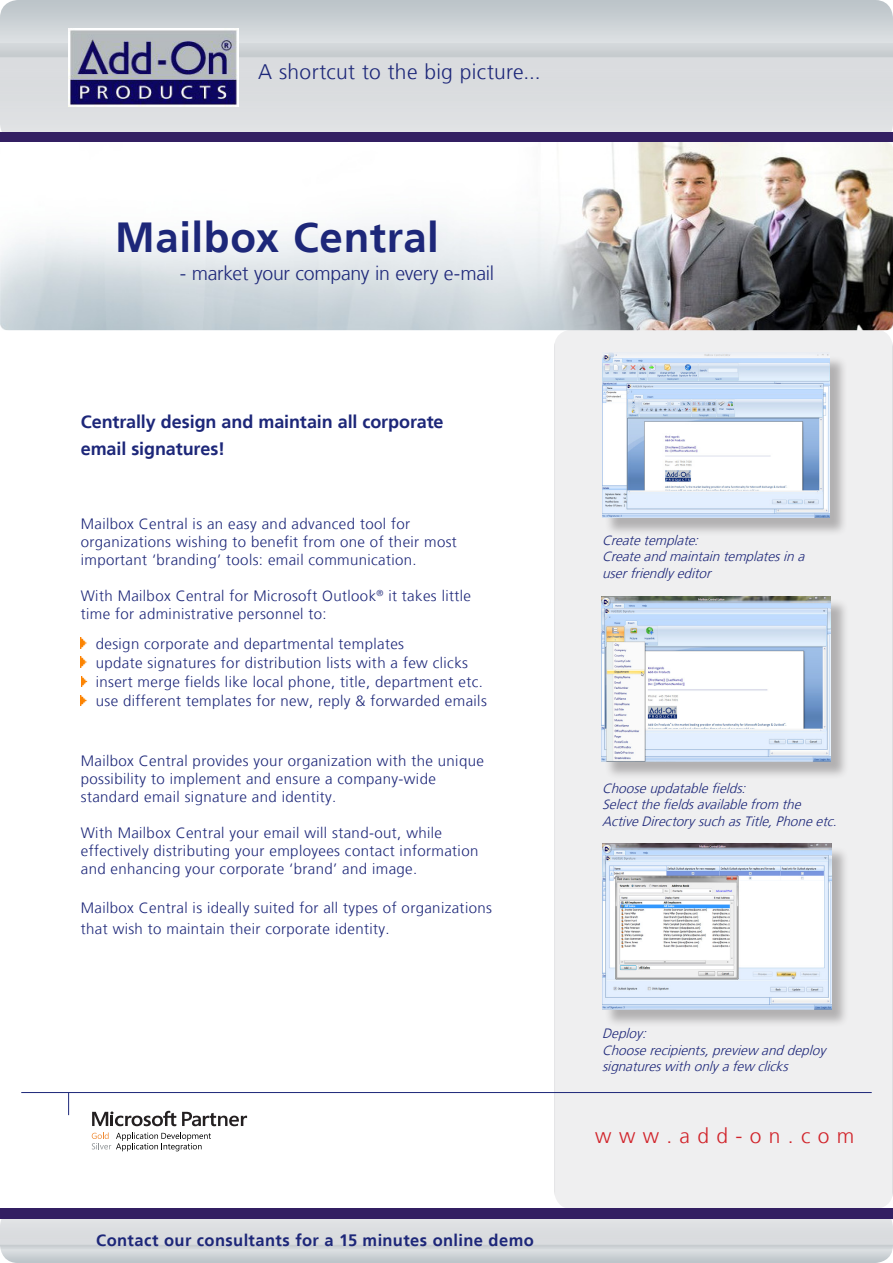
<style>
.page{position:relative;width:893px;height:1263px;background:#fff}
.page>*{position:absolute;margin:0;border:0;box-sizing:border-box;transform-origin:0 0}
.t1{font:700 42px "Frutiger LT";letter-spacing:.015em;color:#1d2779}
.t2{font:300 21px "Frutiger LT";letter-spacing:.015em;color:#1d2779}
.t3{font:300 21px "Frutiger LT";letter-spacing:.35em;color:#d1232a}
.t4{font:300 19.5px "Frutiger LT";letter-spacing:-.015em;color:#1d2779}
.t5{font:700 18px/27px "Frutiger LT";letter-spacing:-.005em;color:#1d2779}
.t6{font:700 16.5px "Frutiger LT";letter-spacing:.025em;color:#1d2779}
.t7{font:300 15px/18px "Frutiger LT";letter-spacing:.025em;color:#1d2779}
.t8{font:italic 300 13.5px/16.5px "Frutiger LT";color:#1d2779}
</style>
<div class="page">
<div style="left:554px;top:330px;width:339px;height:879px;background:#efeff0"></div>
<img style="left:0;top:1209px;width:893px;height:54px">
<img style="left:0;top:0;width:893px;height:330px">
<hr style="left:21px;top:1092px;width:851px;height:1px;background:#1d2779">
<img style="left:69px;top:29px;width:169px;height:77px">
<div style="left:0;top:1209px;width:892px;height:10px;background:#331f62"></div>
<div style="left:0;top:132px;width:893px;height:10px;background:#331f62"></div>
<svg style="left:68px;top:1093px;width:1px;height:22px"></svg>
<div style="left:604px;top:355px;width:244px;height:181px;background:#231f20;opacity:.3"></div>
<img style="left:602px;top:353px;width:227px;height:165px">
<div style="left:604px;top:599px;width:245px;height:181px;background:#231f20;opacity:.3"></div>
<img style="left:602px;top:596px;width:229px;height:165px">
<div style="left:604px;top:846px;width:245px;height:181px;background:#231f20;opacity:.3"></div>
<img style="left:602px;top:844px;width:229px;height:165px">
<svg style="left:81px;top:638px;width:6px;height:10px"></svg>
<svg style="left:81px;top:676px;width:7px;height:11px"></svg>
<svg style="left:81px;top:695px;width:6px;height:11px"></svg>
<svg style="left:81px;top:657px;width:6px;height:10px"></svg>
<svg style="left:92px;top:1132px;width:119px;height:19px"></svg>
<svg style="left:92px;top:1111px;width:84px;height:15px"></svg>
<svg style="left:182px;top:1112px;width:65px;height:14px"></svg>
<p class="t2" style="left:258px;top:60px;width:284px">A shortcut to the big picture...</p>
<p class="t1" style="left:115px;top:212px;width:325px">Mailbox Central</p>
<p class="t4" style="left:180px;top:263px;width:316px">- market your company in every e-mail</p>
<p class="t5" style="left:81px;top:409px;width:364px">Centrally design and maintain all corporate email signatures!</p>
<p class="t7" style="left:81px;top:515px;width:378px">Mailbox Central is an easy and advanced tool for organizations wishing to benefit from one of their most important ‘branding’ tools: email communication.</p>
<p class="t7" style="left:81px;top:587px;width:392px">With Mailbox Central for Microsoft Outlook<sup>®</sup> it takes little time for administrative personnel to:</p>
<p class="t7" style="left:96px;top:635px;width:310px">design corporate and departmental templates</p>
<p class="t7" style="left:96px;top:654px;width:374px">update signatures for distribution lists with a few clicks</p>
<p class="t7" style="left:96px;top:673px;width:389px">insert merge fields like local phone, title, department etc.</p>
<p class="t7" style="left:96px;top:692px;width:393px">use different templates for new, reply &amp; forwarded emails</p>
<p class="t7" style="left:81px;top:752px;width:405px">Mailbox Central provides your organization with the unique possibility to implement and ensure a company-wide standard email signature and identity.</p>
<p class="t7" style="left:81px;top:824px;width:399px">With Mailbox Central your email will stand-out, while effectively distributing your employees contact information and enhancing your corporate ‘brand’ and image.</p>
<p class="t7" style="left:81px;top:897px;width:413px;line-height:21px">Mailbox Central is ideally suited for all types of organizations that wish to maintain their corporate identity.</p>
<p class="t6" style="left:96px;top:1230px;width:439px">Contact our consultants for a 15 minutes online demo</p>
<p class="t8" style="left:602px;top:532px;width:102px">Createtemplate:</p>
<p class="t8" style="left:602px;top:549px;width:208px">Createandmaintaintemplatesina userfriendlyeditor</p>
<p class="t8" style="left:602px;top:780px;width:149px">Chooseupdatablefields:</p>
<p class="t8" style="left:602px;top:796px;width:240px">Selectthefieldsavailablefrom the<br>ActiveDirectorysuchasTitle,Phoneetc.</p>
<p class="t8" style="left:602px;top:1025px;width:50px">Deploy:</p>
<p class="t8" style="left:602px;top:1042px;width:229px">Chooserecipients,preview anddeploy signatureswithonlyafew clicks</p>
<p class="t3" style="left:595px;top:1124px;width:260px">www.add-on.com</p>
</div>
